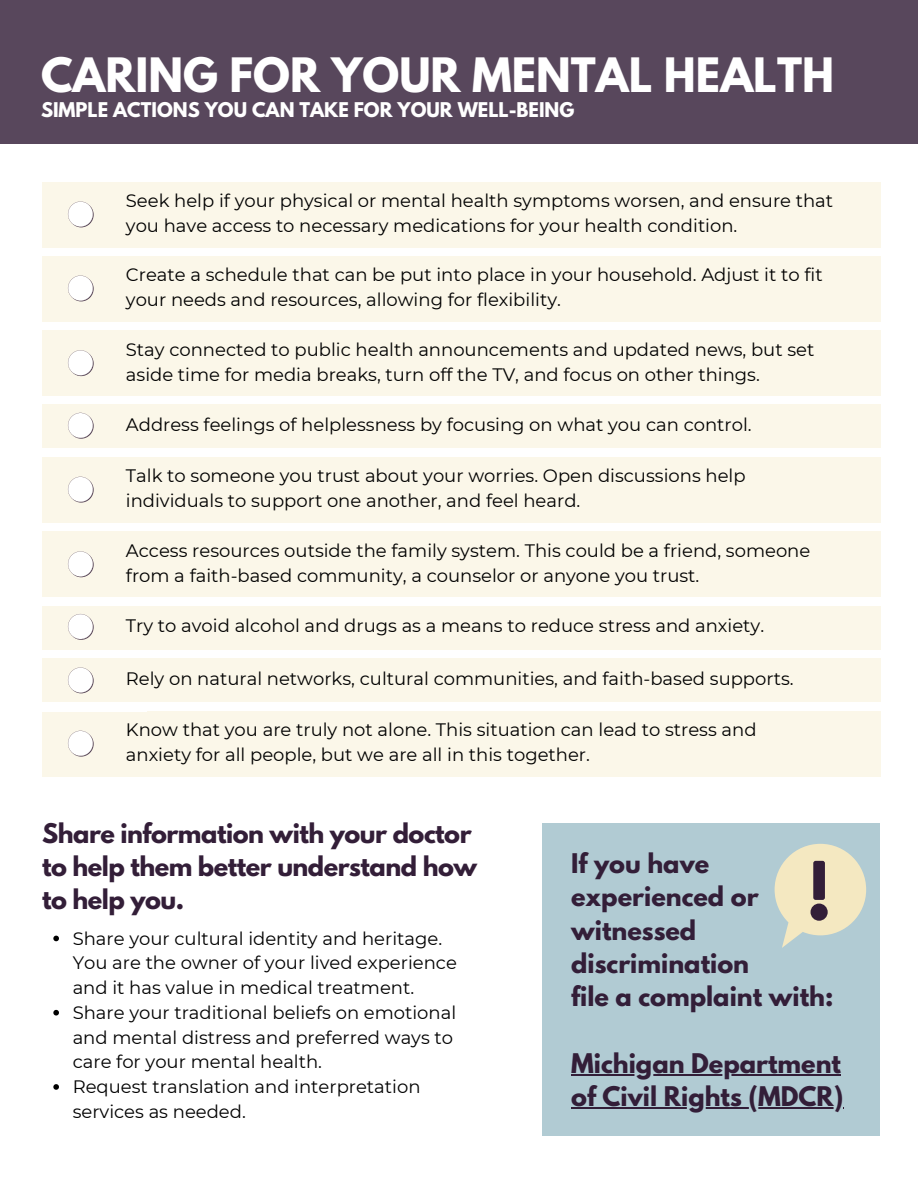
<style>
.page{position:relative;width:918px;height:1188px;background:#fff}
.page>*{position:absolute;margin:0;border:0;box-sizing:border-box;transform-origin:0 0}
.t1{font:700 42px "League Spartan";color:#fff}
.t2{font:700 24px/33.3px "League Spartan";color:#331e38}
.t3{font:700 24px/32.8px "League Spartan";letter-spacing:-.02em;color:#331e38}
.t4{font:18px/24.8px "Montserrat";color:#000}
.t5{font:700 18px "League Spartan";color:#fff}
</style>
<div class="page">
<div style="left:42px;top:182px;width:838px;height:65px;background:#fbf7e9"></div>
<div style="left:42px;top:256px;width:838px;height:65px;background:#fbf7e9"></div>
<div style="left:42px;top:331px;width:838px;height:65px;background:#fbf7e9"></div>
<div style="left:42px;top:457px;width:838px;height:65px;background:#fbf7e9"></div>
<div style="left:42px;top:532px;width:838px;height:65px;background:#fbf7e9"></div>
<div style="left:42px;top:711px;width:838px;height:65px;background:#fbf7e9"></div>
<div style="left:0;top:0;width:918px;height:143px;background:#58475c"></div>
<svg style="left:68px;top:202px;width:26px;height:25px"></svg>
<svg style="left:68px;top:276px;width:26px;height:25px"></svg>
<svg style="left:68px;top:350px;width:26px;height:26px"></svg>
<div style="left:42px;top:405px;width:838px;height:43px;background:#fbf7e9"></div>
<svg style="left:68px;top:413px;width:26px;height:26px"></svg>
<svg style="left:68px;top:477px;width:26px;height:26px"></svg>
<svg style="left:68px;top:551px;width:26px;height:26px"></svg>
<div style="left:42px;top:606px;width:838px;height:43px;background:#fbf7e9"></div>
<div style="left:42px;top:659px;width:838px;height:43px;background:#fbf7e9"></div>
<svg style="left:68px;top:614px;width:26px;height:26px"></svg>
<svg style="left:68px;top:667px;width:26px;height:26px"></svg>
<svg style="left:68px;top:731px;width:26px;height:26px"></svg>
<svg style="left:53px;top:936px;width:6px;height:5px"></svg>
<svg style="left:53px;top:1010px;width:6px;height:6px"></svg>
<svg style="left:53px;top:1084px;width:6px;height:6px"></svg>
<div style="left:542px;top:823px;width:338px;height:313px;background:#b1cbd3"></div>
<svg style="left:775px;top:844px;width:91px;height:104px"></svg>
<div style="left:813px;top:861px;width:12px;height:39px;background:#331e38;border-radius:2px"></div>
<div style="left:811px;top:904px;width:17px;height:17px;background:#331e38;border-radius:50%"></div>
<hr style="left:571px;top:1074px;width:270px;height:1px;background:#331e38">
<hr style="left:571px;top:1107px;width:272px;height:1px;background:#331e38">
<p class="t1" style="left:41px;top:54px;width:795px">CARING FOR YOUR MENTAL HEALTH</p>
<p class="t5" style="left:41px;top:100px;width:535px">SIMPLE ACTIONS YOU CAN TAKE FOR YOUR WELL-BEING</p>
<p class="t4" style="left:126px;top:188px;width:709px">Seek help if your physical or mental health symptoms worsen, and ensure that you have access to necessary medications for your health condition.</p>
<p class="t4" style="left:126px;top:262px;width:698px">Create a schedule that can be put into place in your household. Adjust it to fit your needs and resources, allowing for flexibility.</p>
<p class="t4" style="left:126px;top:337px;width:690px">Stay connected to public health announcements and updated news, but set aside time for media breaks, turn off the TV, and focus on other things.</p>
<p class="t4" style="left:126px;top:412px;width:627px">Address feelings of helplessness by focusing on what you can control.</p>
<p class="t4" style="left:126px;top:464px;width:621px">Talk to someone you trust about your worries. Open discussions help individuals to support one another, and feel heard.</p>
<p class="t4" style="left:126px;top:538px;width:686px">Access resources outside the family system. This could be a friend, someone from a faith-based community, a counselor or anyone you trust.</p>
<p class="t4" style="left:126px;top:613px;width:640px">Try to avoid alcohol and drugs as a means to reduce stress and anxiety.</p>
<p class="t4" style="left:126px;top:666px;width:669px">Rely on natural networks, cultural communities, and faith-based supports.</p>
<p class="t4" style="left:126px;top:718px;width:632px">Know that you are truly not alone. This situation can lead to stress and anxiety for all people, but we are all in this together.</p>
<p class="t3" style="left:42px;top:820px;width:437px">Share information with your doctor to help them better understand how to help you.</p>
<p class="t4" style="left:73px;top:926px;width:386px">Share your cultural identity and heritage.<br>You are the owner of your lived experience and it has value in medical treatment.</p>
<p class="t4" style="left:73px;top:1000px;width:385px">Share your traditional beliefs on emotional and mental distress and preferred ways to care for your mental health.</p>
<p class="t4" style="left:73px;top:1074px;width:349px">Request translation and interpretation services as needed.</p>
<p class="t2" style="left:571px;top:850px;width:264px">If you have experienced or witnessed discrimination<br>file a complaint with:</p>
<p class="t2" style="left:571px;top:1049px;width:274px">Michigan Department of Civil Rights (MDCR)</p>
</div>
